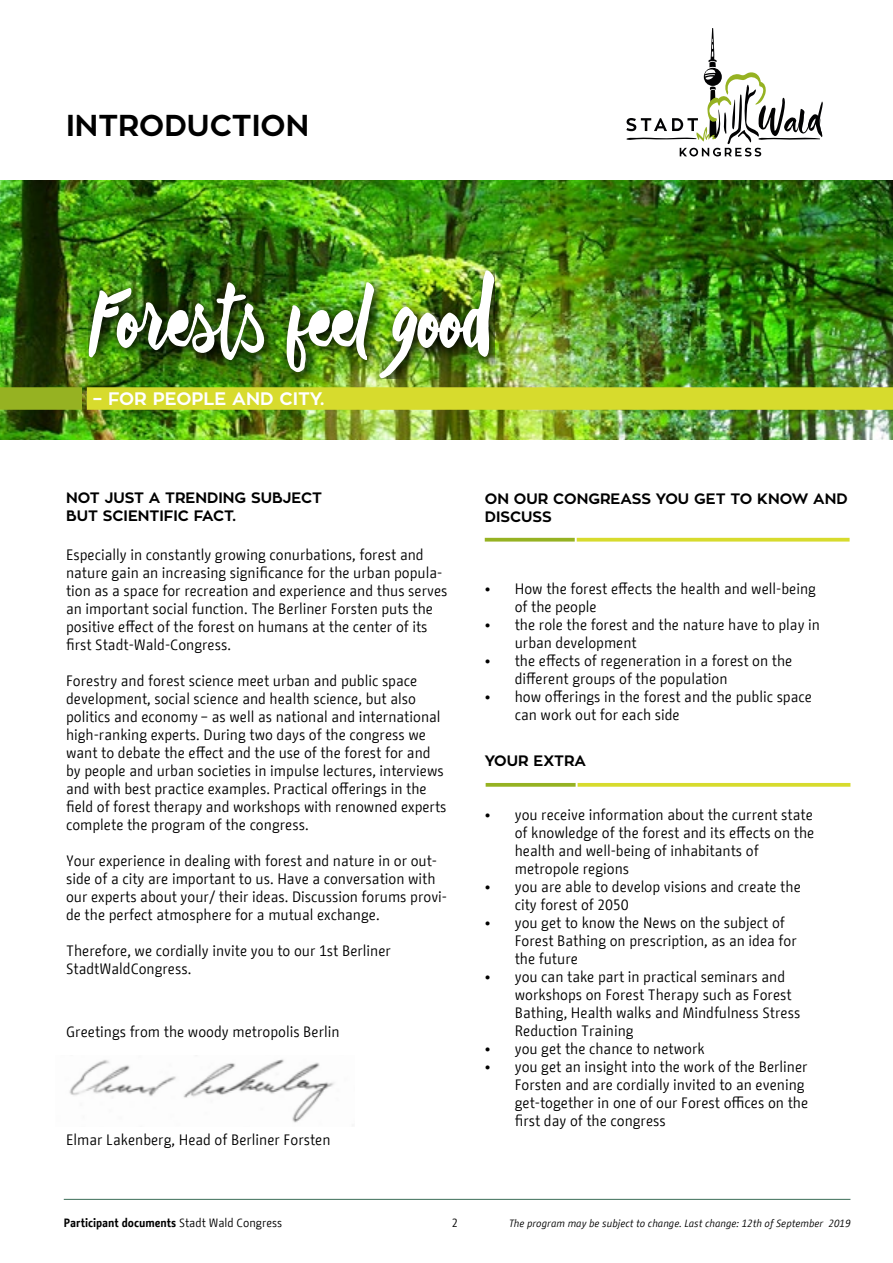
<style>
.page{position:relative;width:893px;height:1263px;background:#fff}
.page>*{position:absolute;margin:0;border:0;box-sizing:border-box;transform-origin:0 0}
.t1{font:700 30px "Zona Pro";color:#000}
.t2{font:700 18px "Zona Pro";color:#fff}
.t3{font:15px/18px "BMF Change";color:#000}
.t4{font:700 15px/18px "Zona Pro";color:#000}
.t5{font:700 12px "BMF Change";color:#000}
.t6{font:12px "BMF Change";color:#000}
.t7{font:italic 10.5px "BMF Change";color:#000}
.s1{font-weight:400}
</style>
<div class="page">
<hr style="left:64px;top:1199px;width:786px;height:1px;background:#3a6c56">
<img style="left:69px;top:1059px;width:265px;height:64px">
<img style="left:0;top:181px;width:893px;height:258px">
<div style="left:0;top:387px;width:82px;height:23px;background:#96b222"></div>
<div style="left:87px;top:387px;width:806px;height:23px;background:#d7db2d"></div>
<svg style="left:626px;top:28px;width:197px;height:128px"></svg>
<svg style="left:485px;top:538px;width:90px;height:4px"></svg>
<svg style="left:577px;top:538px;width:273px;height:4px"></svg>
<svg style="left:486px;top:783px;width:90px;height:4px"></svg>
<svg style="left:578px;top:783px;width:272px;height:4px"></svg>
<img style="left:89px;top:270px;width:198px;height:108px">
<img style="left:89px;top:282px;width:177px;height:78px">
<img style="left:287px;top:270px;width:207px;height:108px">
<h1 class="t1" style="left:66px;top:106px;width:245px">INTRODUCTION</h1>
<p class="t2" style="left:93px;top:387px;width:233px">– FOR PEOPLE AND CITY.</p>
<p class="t4" style="left:66px;top:488px;width:258px">NOT JUST A TRENDING SUBJECT<br>BUT SCIENTIFIC FACT.</p>
<p class="t3" style="left:66px;top:546px;width:383px">Especially in constantly growing conurbations, forest and nature gain an increasing significance for the urban popula&shy;tion as a space for recreation and experience and thus serves an important social function. The Berliner Forsten puts the positive effect of the forest on humans at the center of its first Stadt-Wald-Congress.</p>
<p class="t3" style="left:66px;top:672px;width:382px">Forestry and forest science meet urban and public space development, social science and health science, but also politics and economy – as well as national and international high-ranking experts. During two days of the congress we want to debate the effect and the use of the forest for and by people and urban societies in impulse lectures, interviews and with best practice examples. Practical offerings in the field of forest therapy and workshops with renowned experts complete the program of the congress.</p>
<p class="t3" style="left:66px;top:852px;width:383px">Your experience in dealing with forest and nature in or out&shy;side of a city are important to us. Have a conversation with our experts about your/ their ideas. Discussion forums provi&shy;de the perfect atmosphere for a mutual exchange.</p>
<p class="t3" style="left:66px;top:942px;width:326px">Therefore, we cordially invite you to our 1st Berliner<br>StadtWaldCongress.</p>
<p class="t3" style="left:66px;top:1022px;width:275px">Greetings from the woody metropolis Berlin</p>
<p class="t3" style="left:66px;top:1130px;width:266px">Elmar Lakenberg, Head of Berliner Forsten</p>
<p class="t4" style="left:485px;top:489px;width:365px">ON OUR CONGREASS YOU GET TO KNOW AND<br>DISCUSS</p>
<p class="t3" style="left:515px;top:579px;width:303px;text-indent:-30px">• How the forest effects the health and well-being of the people</p>
<p class="t3" style="left:515px;top:615px;width:307px;text-indent:-30px">• the role the forest and the nature have to play in urban development</p>
<p class="t3" style="left:515px;top:651px;width:279px;text-indent:-30px">• the effects of regeneration in a forest on the different groups of the population</p>
<p class="t3" style="left:515px;top:687px;width:299px;text-indent:-30px">• how offerings in the forest and the public space can work out for each side</p>
<p class="t4" style="left:485px;top:752px;width:103px">YOUR EXTRA</p>
<p class="t3" style="left:515px;top:806px;width:301px;text-indent:-30px">• you receive information about the current state of knowledge of the forest and its effects on the health and well-being of inhabitants of metropole regions</p>
<p class="t3" style="left:515px;top:878px;width:288px;text-indent:-30px">• you are able to develop visions and create the city forest of 2050</p>
<p class="t3" style="left:515px;top:914px;width:283px;text-indent:-30px">• you get to know the News on the subject of<br>Forest Bathing on prescription, as an idea for the future</p>
<p class="t3" style="left:515px;top:968px;width:287px;text-indent:-30px">• you can take part in practical seminars and workshops on Forest Therapy such as Forest Bathing, Health walks and Mindfulness Stress Reduction Training</p>
<p class="t3" style="left:485px;top:1040px;width:221px">• you get the chance to network</p>
<p class="t3" style="left:515px;top:1058px;width:295px;text-indent:-30px">• you get an insight into the work of the Berliner Forsten and are cordially invited to an evening get-together in one of our Forest offices on the first day of the congress</p>
<p class="t5" style="left:64px;top:1214px;width:220px">Participant documents <span class="s1">Stadt Wald Congress</span></p>
<p class="t6" style="left:452px;top:1214px;width:8px">2</p>
<p class="t7" style="left:509px;top:1215px;width:343px">The program may be subject to change. Last change: 12th of September 2019</p>
</div>
